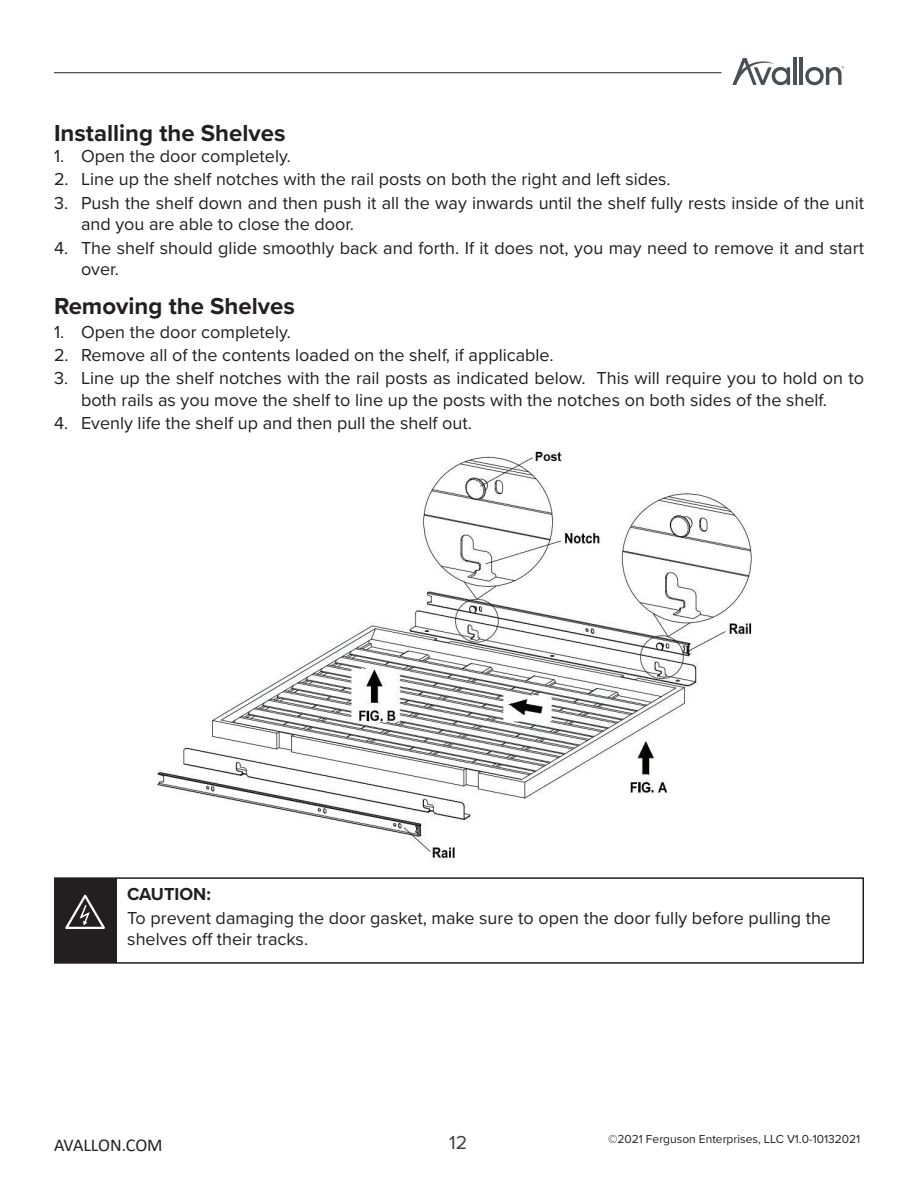
<style>
.page{position:relative;width:918px;height:1188px;background:#fff}
.page>*{position:absolute;margin:0;border:0;box-sizing:border-box;transform-origin:0 0}
.Heading_2{font:700 24px "Proxima Nova";color:#231f20}
.t1{font:19.5px "Proxima Nova";color:#3e3e3f}
.t2{font:18px/21.6px "Proxima Nova";color:#231f20}
.t3{font:18px "Calibri";letter-spacing:-.005em;color:#231f20}
.t4{font:700 18px "Proxima Nova";color:#231f20}
.t5{font:12px "Proxima Nova";color:#231f20}
.t6{font:5.85px "Proxima Nova";color:#494f54}
</style>
<div class="page">
<svg style="left:733px;top:58px;width:57px;height:27px"></svg>
<hr style="left:793px;top:58px;width:4px;height:27px;background:#494f54">
<hr style="left:800px;top:58px;width:3px;height:27px;background:#494f54">
<svg style="left:805px;top:67px;width:37px;height:18px"></svg>
<hr style="left:54px;top:72px;width:667px;height:1px;background:#231f20">
<img style="left:157px;top:451px;width:595px;height:410px">
<div style="left:55px;top:878px;width:61px;height:85px;background:#231f20"></div>
<div style="left:54px;top:877px;width:62px;height:87px;border:2px solid #231f20"></div>
<div style="left:116px;top:877px;width:748px;height:87px;border:2px solid #231f20"></div>
<svg style="left:65px;top:894px;width:40px;height:35px"></svg>
<p class="Heading_2" style="left:54px;top:115px;width:233px">Installing the Shelves</p>
<p class="t6" style="left:841px;top:64px;width:4px">®</p>
<p class="t2" style="left:54px;top:144px;width:239px">1. Open the door completely.</p>
<p class="t2" style="left:54px;top:168px;width:618px">2. Line up the shelf notches with the rail posts on both the right and left sides.</p>
<p class="t2" style="left:81px;top:191px;width:785px;text-indent:-27px">3. Push the shelf down and then push it all the way inwards until the shelf fully rests inside of the unit and you are able to close the door.</p>
<p class="t2" style="left:81px;top:236px;width:785px;text-indent:-27px">4. The shelf should glide smoothly back and forth. If it does not, you may need to remove it and start over.</p>
<p class="Heading_2" style="left:54px;top:288px;width:242px">Removing the Shelves</p>
<p class="t2" style="left:54px;top:320px;width:239px">1. Open the door completely.</p>
<p class="t2" style="left:54px;top:343px;width:501px">2. Remove all of the contents loaded on the shelf, if applicable.</p>
<p class="t2" style="left:54px;top:367px;width:811px;text-align:center">3. Line up the shelf notches with the rail posts as indicated below. This will require you to hold on to both rails as you move the shelf to line up the posts with the notches on both sides of the shelf.</p>
<p class="t2" style="left:54px;top:412px;width:419px">4. Evenly life the shelf up and then pull the shelf out.</p>
<p class="t4" style="left:127px;top:881px;width:85px">CAUTION:</p>
<p class="t2" style="left:127px;top:906px;width:705px">To prevent damaging the door gasket, make sure to open the door fully before pulling the shelves off their tracks.</p>
<p class="t3" style="left:54px;top:1132px;width:110px">AVALLON.COM</p>
<p class="t1" style="left:449px;top:1128px;width:20px">12</p>
<p class="t5" style="left:608px;top:1131px;width:254px">©2021 Ferguson Enterprises, LLC V1.0-10132021</p>
</div>
